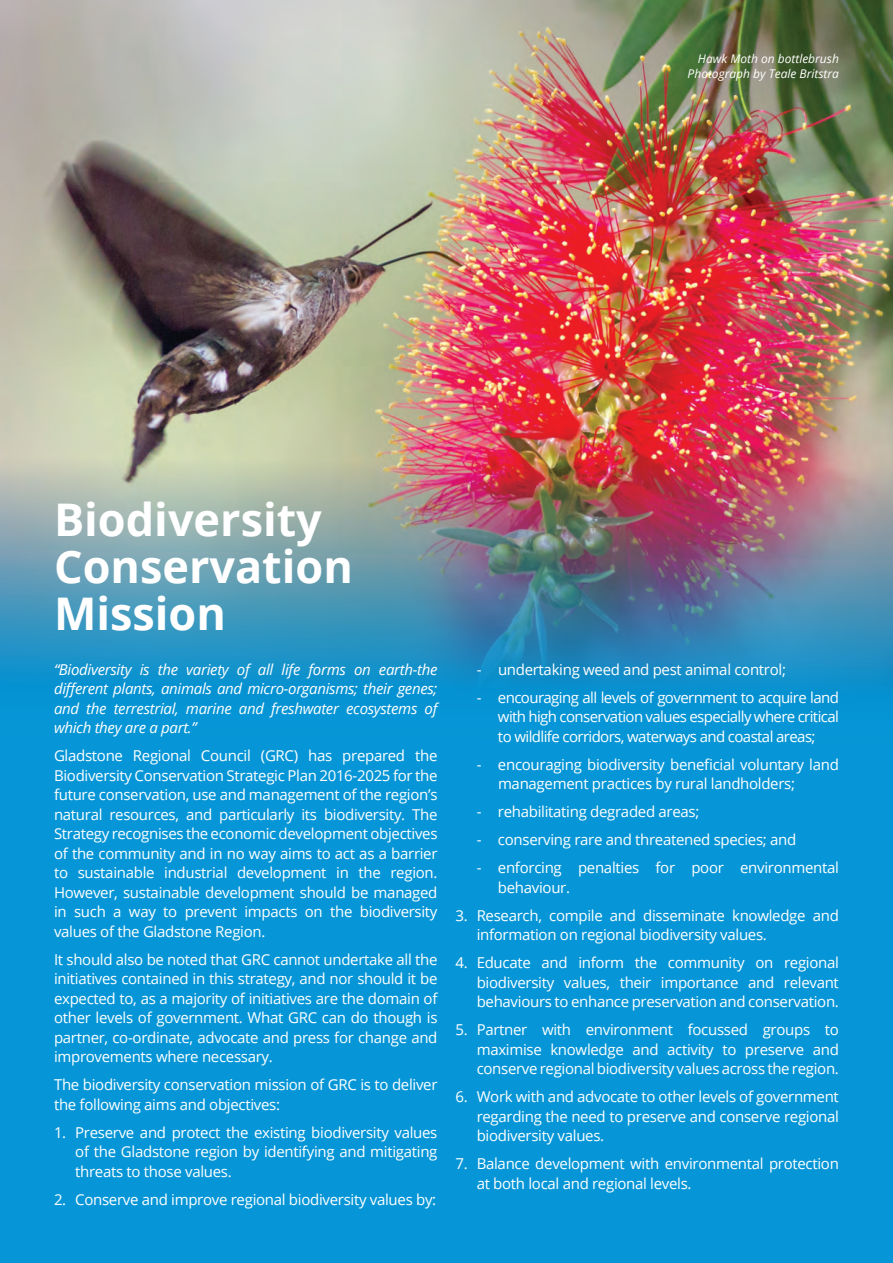
<style>
.page{position:relative;width:893px;height:1263px;background:#fff}
.page>*{position:absolute;margin:0;border:0;box-sizing:border-box;transform-origin:0 0}
.t1{font:700 45px/47.1px "Open Sans";color:#fff}
.t2{font:15px/19.5px "Open Sans";letter-spacing:-.02em;color:#fff;text-align:justify}
.t3{font:italic 15px/19.5px "Open Sans";letter-spacing:-.02em;color:#fff;text-align:justify}
.t4{font:italic 12px/14.4px "Open Sans";color:#fff;text-align:right}
</style>
<div class="page">
<img style="left:0;top:0;width:893px;height:270px">
<img style="left:0;top:270px;width:893px;height:993px">
<p class="t4" style="left:688px;top:51px;width:153px">Hawk Moth on bottlebrush<br>Photograph by Teale Britstra</p>
<h1 class="t1" style="left:54px;top:495px;width:300px">Biodiversity<br>Conservation<br>Mission</h1>
<p class="t3" style="left:54px;top:659px;width:385px">“Biodiversity is the variety of all life forms on earth-the different plants, animals and micro-organisms; their genes; and the terrestrial, marine and freshwater ecosystems of which they are a part.”</p>
<p class="t2" style="left:54px;top:745px;width:385px">Gladstone Regional Council (GRC) has prepared the Biodiversity Conservation Strategic Plan 2016-2025 for the future conservation, use and management of the region’s natural resources, and particularly its biodiversity. The Strategy recognises the economic development objectives of the community and in no way aims to act as a barrier to sustainable industrial development in the region.<br>However, sustainable development should be managed in such a way to prevent impacts on the biodiversity values of the Gladstone Region.</p>
<p class="t2" style="left:54px;top:949px;width:385px">It should also be noted that GRC cannot undertake all the initiatives contained in this strategy, and nor should it be expected to, as a majority of initiatives are the domain of other levels of government. What GRC can do though is partner, co-ordinate, advocate and press for change and improvements where necessary.</p>
<p class="t2" style="left:54px;top:1074px;width:385px">The biodiversity conservation mission of GRC is to deliver the following aims and objectives:</p>
<p class="t2" style="left:75px;top:1122px;width:364px;text-indent:-21px">1. Preserve and protect the existing biodiversity values of the Gladstone region by identifying and mitigating threats to those values.</p>
<p class="t2" style="left:54px;top:1189px;width:384px">2. Conserve and improve regional biodiversity values by:</p>
<p class="t2" style="left:477px;top:659px;width:311px">- undertaking weed and pest animal control;</p>
<p class="t2" style="left:498px;top:687px;width:342px;text-indent:-21px">- encouraging all levels of government to acquire land with high conservation values especially where critical to wildlife corridors, waterways and coastal areas;</p>
<p class="t2" style="left:498px;top:754px;width:342px;text-indent:-21px">- encouraging biodiversity beneficial voluntary land management practices by rural landholders;</p>
<p class="t2" style="left:477px;top:801px;width:224px">- rehabilitating degraded areas;</p>
<p class="t2" style="left:477px;top:829px;width:321px">- conserving rare and threatened species; and</p>
<p class="t2" style="left:498px;top:857px;width:342px;text-indent:-21px">- enforcing penalties for poor environmental behaviour.</p>
<p class="t2" style="left:477px;top:905px;width:364px;text-indent:-21px">3. Research, compile and disseminate knowledge and information on regional biodiversity values.</p>
<p class="t2" style="left:477px;top:952px;width:364px;text-indent:-21px">4. Educate and inform the community on regional biodiversity values, their importance and relevant behaviours to enhance preservation and conservation.</p>
<p class="t2" style="left:477px;top:1019px;width:364px;text-indent:-21px">5. Partner with environment focussed groups to maximise knowledge and activity to preserve and conserve regional biodiversity values across the region.</p>
<p class="t2" style="left:477px;top:1086px;width:364px;text-indent:-21px">6. Work with and advocate to other levels of government regarding the need to preserve and conserve regional biodiversity values.</p>
<p class="t2" style="left:477px;top:1153px;width:364px;text-indent:-21px">7. Balance development with environmental protection at both local and regional levels.</p>
</div>
